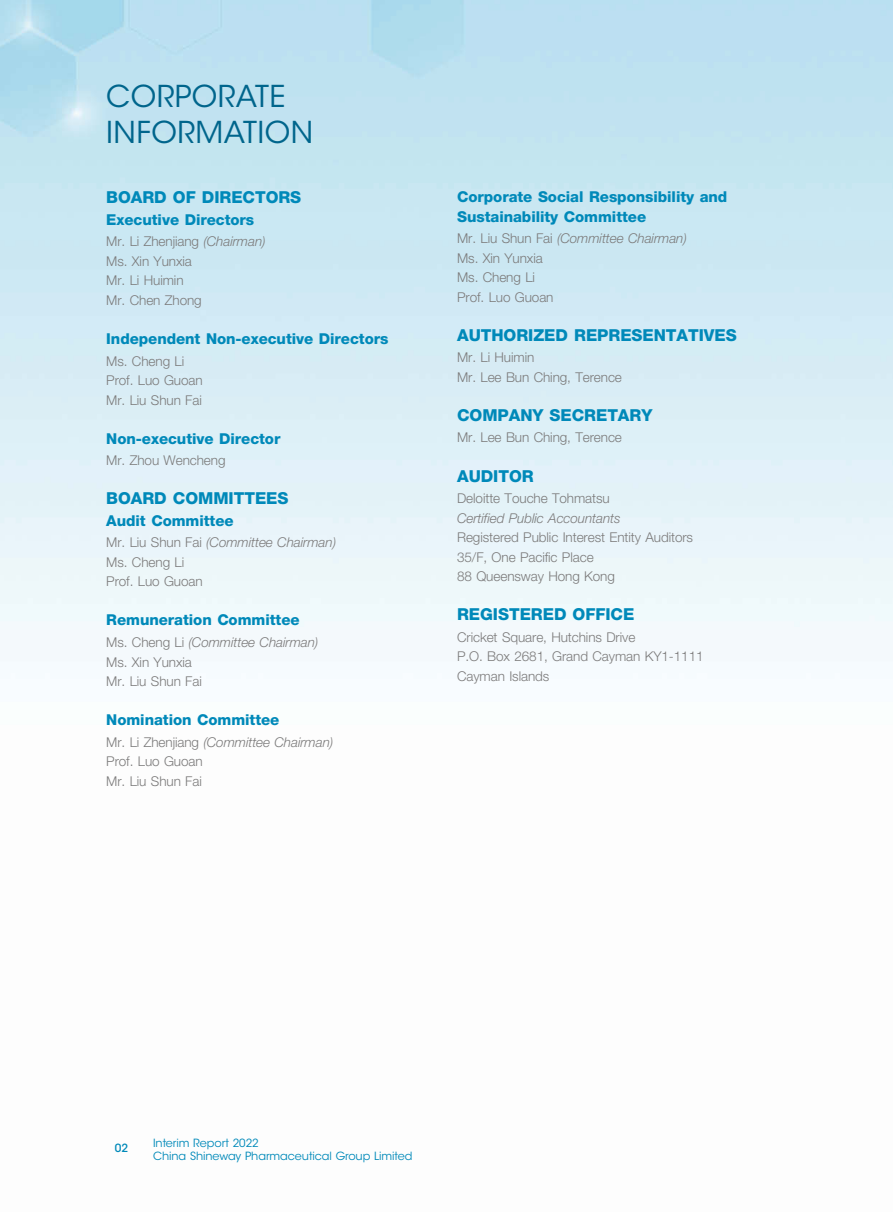
<style>
.page{position:relative;width:893px;height:1212px;background:#fff}
.page>*{position:absolute;margin:0;border:0;box-sizing:border-box;transform-origin:0 0}
.t1{font:30px/36px "ITC Avant Garde Std";letter-spacing:.015em;color:#00658c}
.t2{font:800 16.5px "Helvetica Neue LT Std";letter-spacing:-.005em;color:#0089b9}
.t3{font:800 15px/19.5px "Helvetica Neue LT Std";letter-spacing:-.005em;color:#0089b9}
.t4{font:300 13.5px/19.5px "Helvetica Neue LT Std";letter-spacing:-.005em;color:#7c7b7b}
.t5{font:italic 300 13.5px "Helvetica Neue LT Std";letter-spacing:-.005em;color:#7c7b7b}
.t6{font:11.25px/13.4px "ITC Avant Garde Std";letter-spacing:-.005em;color:#0089b9}
.t7{font:500 11.25px "ITC Avant Garde Std";color:#0089b9}
.s1{font-style:italic}
</style>
<div class="page">
<h1 class="t1" style="left:106px;top:78px;width:208px">CORPORATE<br>INFORMATION</h1>
<p class="t2" style="left:106px;top:187px;width:196px">BOARD OF DIRECTORS</p>
<p class="t3" style="left:106px;top:210px;width:149px">Executive Directors</p>
<p class="t4" style="left:106px;top:232px;width:161px">Mr. Li Zhenjiang <span class="s1">(Chairman)<br></span>Ms. Xin Yunxia<br>Mr. Li Huimin<br>Mr. Chen Zhong</p>
<p class="t3" style="left:106px;top:329px;width:284px">Independent Non-executive Directors</p>
<p class="t4" style="left:106px;top:351px;width:98px">Ms. Cheng Li<br>Prof. Luo Guoan<br>Mr. Liu Shun Fai</p>
<p class="t3" style="left:106px;top:428px;width:176px">Non-executive Director</p>
<p class="t4" style="left:106px;top:450px;width:121px">Mr. Zhou Wencheng</p>
<p class="t2" style="left:106px;top:488px;width:184px">BOARD COMMITTEES</p>
<p class="t3" style="left:106px;top:511px;width:129px">Audit Committee</p>
<p class="t4" style="left:106px;top:533px;width:231px">Mr. Liu Shun Fai <span class="s1">(Committee Chairman)<br></span>Ms. Cheng Li<br>Prof. Luo Guoan</p>
<p class="t3" style="left:106px;top:610px;width:195px">Remuneration Committee</p>
<p class="t4" style="left:106px;top:632px;width:214px">Ms. Cheng Li <span class="s1">(Committee Chairman)<br></span>Ms. Xin Yunxia<br>Mr. Liu Shun Fai</p>
<p class="t3" style="left:106px;top:710px;width:175px">Nomination Committee</p>
<p class="t4" style="left:106px;top:732px;width:229px">Mr. Li Zhenjiang <span class="s1">(Committee Chairman)<br></span>Prof. Luo Guoan<br>Mr. Liu Shun Fai</p>
<p class="t3" style="left:457px;top:187px;width:272px">Corporate Social Responsibility and<br>Sustainability Committee</p>
<p class="t4" style="left:457px;top:228px;width:231px">Mr. Liu Shun Fai <span class="s1">(Committee Chairman)<br></span>Ms. Xin Yunxia<br>Ms. Cheng Li<br>Prof. Luo Guoan</p>
<p class="t2" style="left:457px;top:325px;width:281px">AUTHORIZED REPRESENTATIVES</p>
<p class="t4" style="left:457px;top:347px;width:166px">Mr. Li Huimin<br>Mr. Lee Bun Ching, Terence</p>
<p class="t2" style="left:457px;top:405px;width:197px">COMPANY SECRETARY</p>
<p class="t4" style="left:457px;top:428px;width:166px">Mr. Lee Bun Ching, Terence</p>
<p class="t2" style="left:457px;top:466px;width:78px">AUDITOR</p>
<p class="t4" style="left:457px;top:488px;width:154px">Deloitte Touche Tohmatsu</p>
<p class="t5" style="left:457px;top:510px;width:165px">Certified Public Accountants</p>
<p class="t4" style="left:457px;top:527px;width:237px">Registered Public Interest Entity Auditors<br>35/F, One Pacific Place<br>88 Queensway Hong Kong</p>
<p class="t2" style="left:457px;top:604px;width:179px">REGISTERED OFFICE</p>
<p class="t4" style="left:457px;top:627px;width:248px">Cricket Square, Hutchins Drive<br>P.O. Box 2681, Grand Cayman KY1-1111<br>Cayman Islands</p>
<p class="t7" style="left:115px;top:1141px;width:15px">02</p>
<p class="t6" style="left:153px;top:1136px;width:261px">Interim Report 2022<br>China Shineway Pharmaceutical Group Limited</p>
</div>
